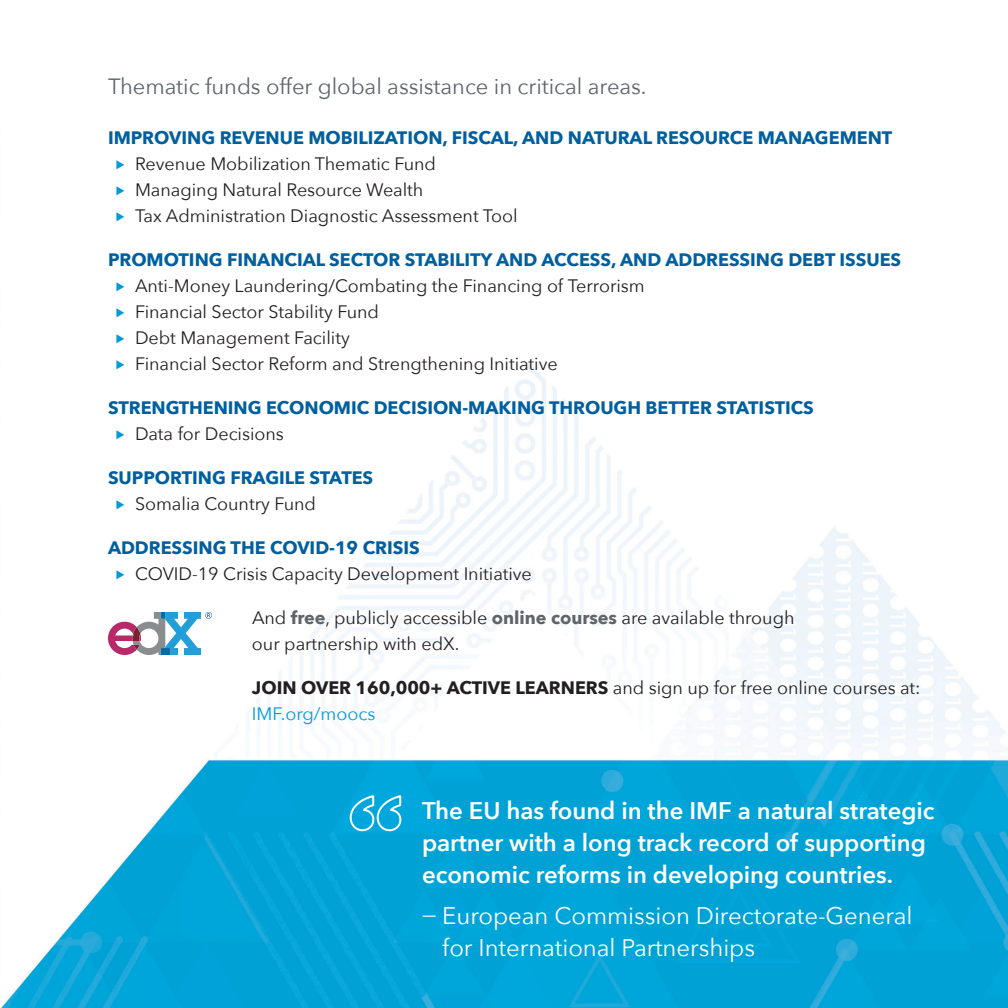
<style>
.page{position:relative;width:1008px;height:1008px;background:#fff}
.page>*{position:absolute;margin:0;border:0;box-sizing:border-box;transform-origin:0 0}
.t1{font:600 24px/32px "Avenir Next";color:#fff}
.t2{font:24px/32px "Avenir Next";color:#fff}
.t3{font:22px "Avenir Next";color:#5e6468}
.t4{font:18px/26px "Avenir Next";color:#231f20}
.t5{font:700 18px "Avenir Next";color:#005f9f}
.s1{font-weight:700;color:#5e6468}
.s2{font-weight:700}
.s3{color:#009ada}
</style>
<div class="page">
<img style="left:1px;top:362px;width:1007px;height:646px">
<svg style="left:108px;top:612px;width:104px;height:43px"></svg>
<svg style="left:349px;top:794px;width:54px;height:38px;background:#33b8e2"></svg>
<svg style="left:117px;top:362px;width:7px;height:7px"></svg>
<svg style="left:117px;top:430px;width:7px;height:9px"></svg>
<svg style="left:117px;top:500px;width:7px;height:9px"></svg>
<svg style="left:117px;top:570px;width:7px;height:9px"></svg>
<p class="t3" style="left:108px;top:68px;width:540px">Thematic funds offer global assistance in critical areas.</p>
<p class="t5" style="left:108px;top:122px;width:786px">IMPROVING REVENUE MOBILIZATION, FISCAL, AND NATURAL RESOURCE MANAGEMENT</p>
<p class="t4" style="left:135px;top:150px;width:384px">Revenue Mobilization Thematic Fund<br>Managing Natural Resource Wealth<br>Tax Administration Diagnostic Assessment Tool</p>
<p class="t5" style="left:108px;top:244px;width:795px">PROMOTING FINANCIAL SECTOR STABILITY AND ACCESS, AND ADDRESSING DEBT ISSUES</p>
<p class="t4" style="left:135px;top:272px;width:511px">Anti-Money Laundering/Combating the Financing of Terrorism Financial Sector Stability Fund<br>Debt Management Facility<br>Financial Sector Reform and Strengthening Initiative</p>
<p class="t5" style="left:108px;top:392px;width:707px">STRENGTHENING ECONOMIC DECISION-MAKING THROUGH BETTER STATISTICS</p>
<p class="t4" style="left:135px;top:420px;width:150px">Data for Decisions</p>
<p class="t5" style="left:108px;top:462px;width:267px">SUPPORTING FRAGILE STATES</p>
<p class="t4" style="left:135px;top:490px;width:182px">Somalia Country Fund</p>
<p class="t5" style="left:108px;top:532px;width:313px">ADDRESSING THE COVID-19 CRISIS</p>
<p class="t4" style="left:135px;top:560px;width:398px">COVID-19 Crisis Capacity Development Initiative</p>
<p class="t4" style="left:252px;top:604px;width:544px">And <span class="s1">free</span>, publicly accessible <span class="s1">online courses</span> are available through our partnership with edX.</p>
<p class="t4" style="left:252px;top:674px;width:670px"><span class="s2">JOIN OVER 160,000+ ACTIVE LEARNERS</span> and sign up for free online courses at:<br><span class="s3">IMF.org/moocs</span></p>
<h1 class="t1" style="left:422px;top:794px;width:514px">The EU has found in the IMF a natural strategic partner with a long track record of supporting economic reforms in developing countries.</h1>
<h1 class="t2" style="left:442px;top:899px;width:472px;text-indent:-20px">— European Commission Directorate-General for International Partnerships</h1>
</div>
